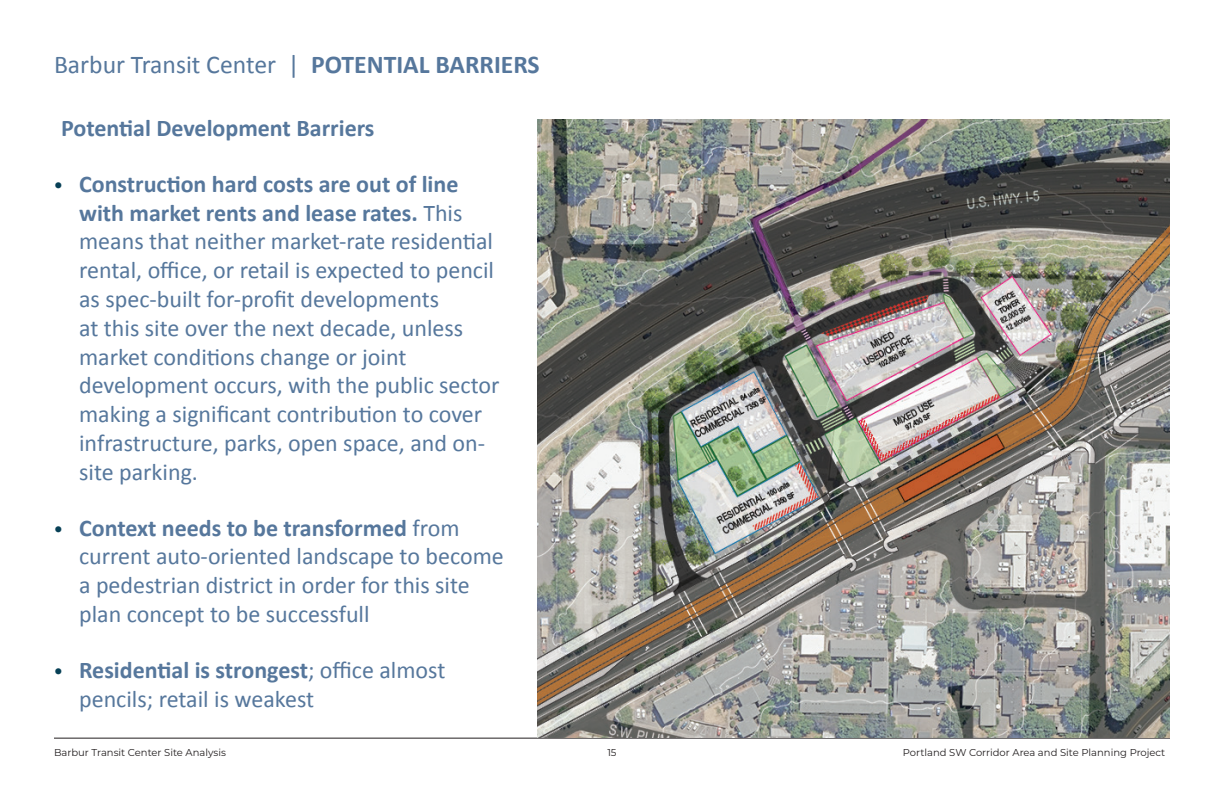
<style>
.page{position:relative;width:1224px;height:792px;background:#fff}
.page>*{position:absolute;margin:0;border:0;box-sizing:border-box;transform-origin:0 0}
.t1{font:25.7px "Calibri";color:#56779c}
.t2{font:24px/28.8px "Calibri";color:#56779c}
.Bullets{font:700 24px "Calibri";color:#56779c}
.t3{font:10px "Montserrat";color:#231f20}
.s1{font-weight:700}
.s2{font-family:"Montserrat";font-weight:700;color:#074056}
</style>
<div class="page">
<hr style="left:54px;top:738px;width:1116px;height:1px;background:#231f20">
<img style="left:537px;top:119px;width:633px;height:619px">
<p class="t1" style="left:54px;top:49px;width:487px">Barbur Transit Center | <span class="s1">POTENTIAL BARRIERS</span></p>
<p class="Bullets" style="left:61px;top:113px;width:315px">Potential Development Barriers</p>
<p class="t2" style="left:79px;top:168px;width:422px;text-indent:-25px"><span class="s2">•</span> <span class="s1">Construction hard costs are out of line with market rents and lease rates.</span> This means that neither market-rate residential rental, office, or retail is expected to pencil as spec-built for-profit developments<br>at this site over the next decade, unless market conditions change or joint development occurs, with the public sector making a significant contribution to cover infrastructure, parks, open space, and on&shy;site parking.</p>
<p class="t2" style="left:79px;top:512px;width:426px;text-indent:-25px"><span class="s2">•</span> <span class="s1">Context needs to be transformed</span> from current auto-oriented landscape to become a pedestrian district in order for this site plan concept to be successfull</p>
<p class="t2" style="left:79px;top:654px;width:368px;text-indent:-25px"><span class="s2">•</span> <span class="s1">Residential is strongest</span>; office almost pencils; retail is weakest</p>
<p class="t3" style="left:54px;top:746px;width:173px">Barbur Transit Center Site Analysis</p>
<p class="t3" style="left:607px;top:746px;width:11px">15</p>
<p class="t3" style="left:903px;top:746px;width:264px">Portland SW Corridor Area and Site Planning Project</p>
</div>
